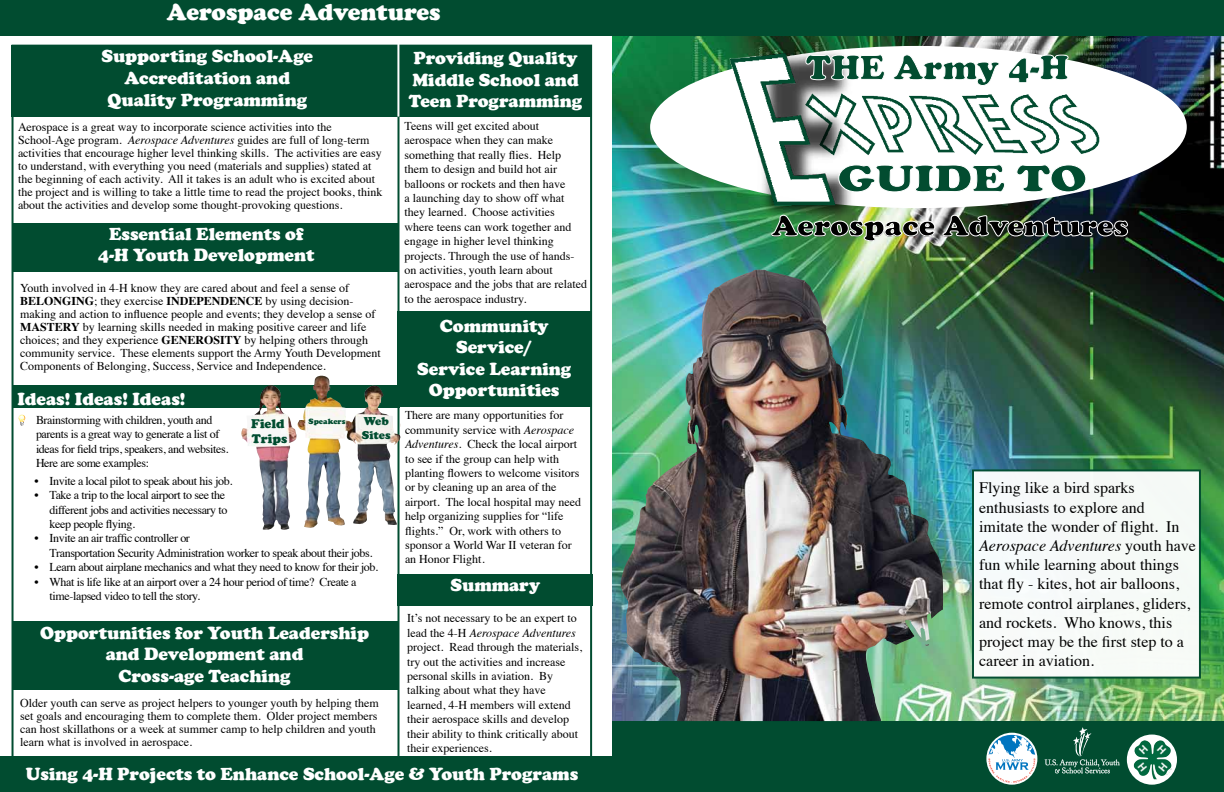
<style>
.page{position:relative;width:1224px;height:792px;background:#fff}
.page>*{position:absolute;margin:0;border:0;box-sizing:border-box;transform-origin:0 0}
.t1{font:900 29.8px "Cooper";color:#000;scale:1.05 1}
.t2{font:900 24px "Cooper";color:#fff}
.t3{font:900 18px/21.6px "Cooper";color:#fff;text-align:center}
.t4{font:16px/19.2px "Times";color:#000}
.t5{font:900 13px/15.5px "Cooper";color:#014c30}
.t6{font:12px/14.4px "Times";color:#000}
.t7{font:12px/14.4px "Times";letter-spacing:-.03em;color:#000}
.t8{font:900 11.7px/14px "Cooper";color:#014c30}
.t9{font:900 8px "Cooper";color:#014c30}
.s1{font-style:italic}
.s2{font-weight:700}
</style>
<div class="page">
<img style="left:612px;top:35px;width:612px;height:686px">
<div style="left:612px;top:0;width:612px;height:35px;background:#014c30"></div>
<div style="left:0;top:756px;width:612px;height:36px;background:#014c30"></div>
<div style="left:650px;top:46px;width:537px;height:162px;background:#fff;border-radius:50%"></div>
<img style="left:893px;top:51px;width:288px;height:159px">
<img style="left:695px;top:37px;width:198px;height:223px">
<svg style="left:805px;top:54px;width:81px;height:27px"></svg>
<svg style="left:893px;top:54px;width:107px;height:32px"></svg>
<svg style="left:1007px;top:54px;width:62px;height:30px"></svg>
<svg style="left:838px;top:164px;width:168px;height:29px"></svg>
<svg style="left:1016px;top:164px;width:71px;height:29px"></svg>
<img style="left:771px;top:214px;width:165px;height:46px">
<img style="left:942px;top:214px;width:187px;height:46px">
<div style="left:397px;top:45px;width:195px;height:72px;background:#014c30"></div>
<div style="left:0;top:0;width:615px;height:35px;background:#014c30"></div>
<div style="left:12px;top:45px;width:386px;height:72px;background:#014c30"></div>
<hr style="left:398px;top:90px;width:2px;height:682px;background:#014c30">
<div style="left:13px;top:223px;width:386px;height:49px;background:#014c30"></div>
<div style="left:12px;top:621px;width:386px;height:68px;background:#014c30"></div>
<div style="left:397px;top:574px;width:196px;height:31px;background:#014c30"></div>
<div style="left:972px;top:469px;width:229px;height:210px;background:#f6faf8;border:2px solid #014c30"></div>
<div style="left:612px;top:721px;width:612px;height:71px;background:#014c30"></div>
<div style="left:1127px;top:735px;width:50px;height:50px;background:#fff;border-radius:50%"></div>
<img style="left:1134px;top:740px;width:38px;height:39px">
<svg style="left:987px;top:734px;width:49px;height:50px;background:#a1c2cb"></svg>
<svg style="left:1045px;top:727px;width:75px;height:46px"></svg>
<svg style="left:19px;top:415px;width:6px;height:11px"></svg>
<div style="left:12px;top:386px;width:388px;height:22px;background:#014c30"></div>
<img style="left:297px;top:377px;width:80px;height:151px">
<div style="left:397px;top:311px;width:195px;height:95px;background:#014c30"></div>
<img style="left:619px;top:270px;width:325px;height:451px">
<hr style="left:397px;top:39px;width:2px;height:78px;background:#fff">
<h2 class="t2" style="left:167px;top:-2px;width:275px">Aerospace Adventures</h2>
<h3 class="t3" style="left:102px;top:46px;width:213px">Supporting School-Age<br>Accreditation and<br>Quality Programming</h3>
<h3 class="t3" style="left:409px;top:47px;width:175px;text-align:left">Providing Quality<br>Middle School and<br>Teen Programming</h3>
<p class="t6" style="left:18px;top:120px;width:366px;line-height:13px">Aerospace is a great way to incorporate science activities into the School-Age program. <span class="s1">Aerospace Adventures</span> guides are full of long-term activities that encourage higher level thinking skills. The activities are easy to understand, with everything you need (materials and supplies) stated at the beginning of each activity. All it takes is an adult who is excited about the project and is willing to take a little time to read the project books, think about the activities and develop some thought-provoking questions.</p>
<p class="t6" style="left:405px;top:118px;width:184px">Teens will get excited about aerospace when they can make something that really flies. Help them to design and build hot air balloons or rockets and then have<br>a launching day to show off what they learned. Choose activities where teens can work together and engage in higher level thinking projects. Through the use of hands&shy;on activities, youth learn about aerospace and the jobs that are related to the aerospace industry.</p>
<h3 class="t3" style="left:98px;top:223px;width:218px">Essential Elements of<br>4-H Youth Development</h3>
<p class="t6" style="left:20px;top:280px;width:362px;line-height:13px">Youth involved in 4-H know they are cared about and feel a sense of <span class="s2">BELONGING</span>; they exercise <span class="s2">INDEPENDENCE</span> by using decision&shy;making and action to influence people and events; they develop a sense of <span class="s2">MASTERY</span> by learning skills needed in making positive career and life choices; and they experience <span class="s2">GENEROSITY</span> by helping others through community service. These elements support the Army Youth Development Components of Belonging, Success, Service and Independence.</p>
<h3 class="t3" style="left:417px;top:315px;width:156px">Community<br>Service/<br>Service Learning<br>Opportunities</h3>
<h3 class="t3" style="left:17px;top:388px;width:170px">Ideas! Ideas! Ideas!</h3>
<p class="t6" style="left:405px;top:407px;width:178px">There are many opportunities for community service with <span class="s1">Aerospace<br>Adventures</span>. Check the local airport to see if the group can help with planting flowers to welcome visitors or by cleaning up an area of the airport. The local hospital may need help organizing supplies for “life flights.” Or, work with others to sponsor a World War II veteran for an Honor Flight.</p>
<p class="t7" style="left:36px;top:411px;width:194px">Brainstorming with children, youth and parents is a great way to generate a list of ideas for field trips, speakers, and websites.<br>Here are some examples:</p>
<p class="t7" style="left:35px;top:473px;width:199px">• Invite a local pilot to speak about his job.</p>
<p class="t7" style="left:50px;top:487px;width:179px;text-indent:-15px">• Take a trip to the local airport to see the different jobs and activities necessary to keep people flying.</p>
<p class="t7" style="left:50px;top:530px;width:324px;text-indent:-15px">• Invite an air traffic controller or<br>Transportation Security Administration worker to speak about their jobs.</p>
<p class="t7" style="left:35px;top:559px;width:345px">• Learn about airplane mechanics and what they need to know for their job.</p>
<p class="t7" style="left:50px;top:573px;width:309px;text-indent:-15px">• What is life like at an airport over a 24 hour period of time? Create a time-lapsed video to tell the story.</p>
<p class="t5" style="left:251px;top:415px;width:37px">Field<br>Trips</p>
<p class="t9" style="left:309px;top:417px;width:39px">Speakers</p>
<p class="t8" style="left:362px;top:414px;width:30px">Web<br>Sites</p>
<h3 class="t3" style="left:451px;top:574px;width:91px">Summary</h3>
<p class="t6" style="left:407px;top:610px;width:176px">It’s not necessary to be an expert to lead the 4-H <span class="s1">Aerospace Adventures </span>project. Read through the materials, try out the activities and increase personal skills in aviation. By talking about what they have learned, 4-H members will extend their aerospace skills and develop their ability to think critically about their experiences.</p>
<h3 class="t3" style="left:26px;top:764px;width:554px">Using 4-H Projects to Enhance School-Age &amp; Youth Programs</h3>
<h3 class="t3" style="left:40px;top:622px;width:330px">Opportunities for Youth Leadership and Development and<br>Cross-age Teaching</h3>
<p class="t6" style="left:20px;top:696px;width:360px;line-height:13px">Older youth can serve as project helpers to younger youth by helping them set goals and encouraging them to complete them. Older project members can host skillathons or a week at summer camp to help children and youth learn what is involved in aerospace.</p>
<h1 class="t1" style="left:772px;top:208px;width:341px">Aerospace Adventures</h1>
<p class="t4" style="left:979px;top:477px;width:218px">Flying like a bird sparks enthusiasts to explore and<br>imitate the wonder of flight. In<br><span class="s1">Aerospace Adventures</span> youth have fun while learning about things that fly - kites, hot air balloons, remote control airplanes, gliders, and rockets. Who knows, this project may be the first step to a career in aviation.</p>
</div>
